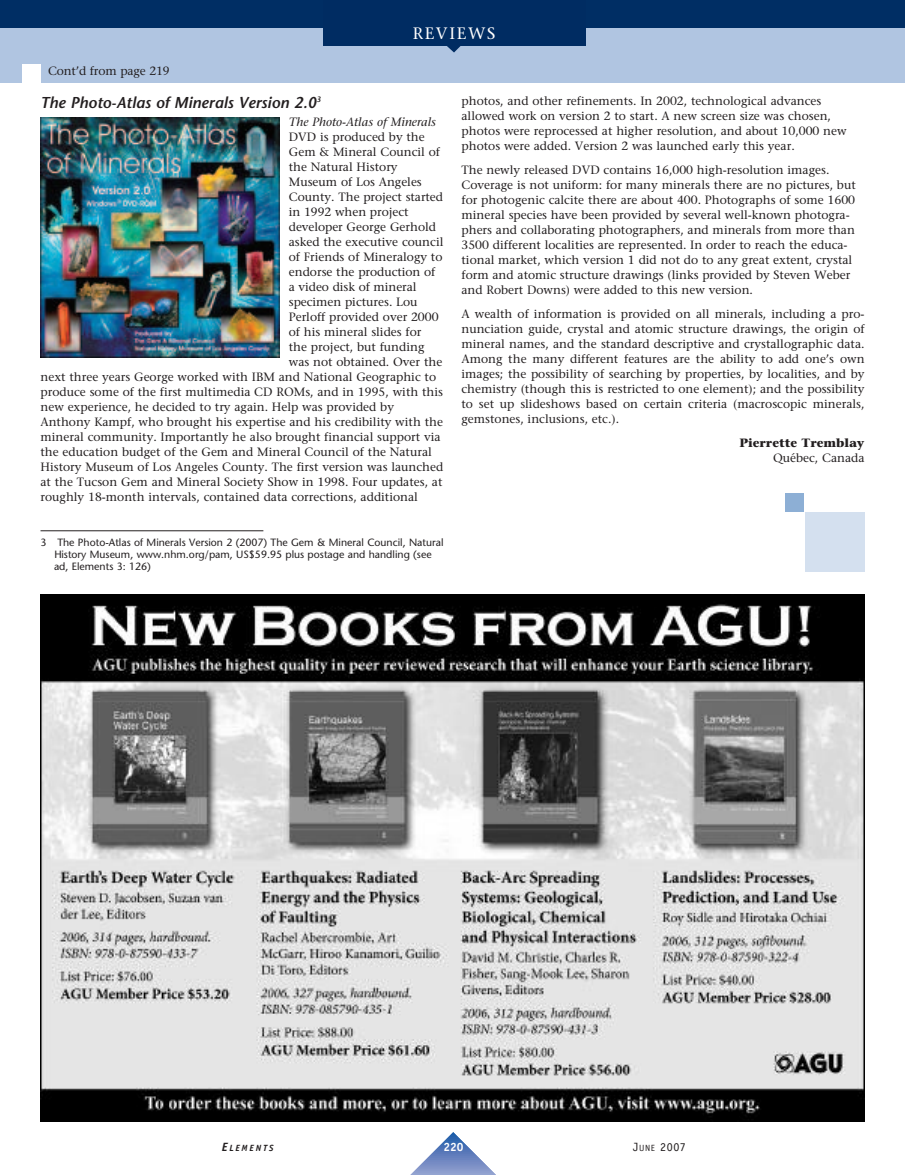
<style>
.page{position:relative;width:905px;height:1175px;background:#fff}
.page>*{position:absolute;margin:0;border:0;box-sizing:border-box;transform-origin:0 0}
.t1{font:16.5px "Stone Serif";letter-spacing:.1em;color:#fff}
.t2{font:italic 600 15.75px "Stone Sans";color:#231f20}
.t3{font:12px/15px "Stone Serif";color:#231f20}
.t4{font:italic 12px "Stone Serif";color:#231f20}
.t5{font:700 12px "Stone Serif";color:#231f20}
.t6{font:12px "Officina Sans";color:#231f20}
.t7{font:700 12px "Officina Sans";color:#fff}
.t8{font:10.5px/12px "Stone Sans";color:#231f20}
.t9{font:italic 700 9px "Officina Sans";letter-spacing:.2em;color:#231f20}
.s1{font-size:12px}
.s2{font-size:9px}
</style>
<div class="page">
<div style="left:0;top:6px;width:904px;height:77px;background:#b0c5e1"></div>
<div style="left:0;top:0;width:904px;height:27px;background:#002e64"></div>
<hr style="left:397px;top:1174px;width:112px;height:1px;background:#93a3d1">
<hr style="left:397px;top:1173px;width:112px;height:1px;background:#90a1d0">
<hr style="left:397px;top:1172px;width:112px;height:1px;background:#8d9ecf">
<hr style="left:397px;top:1171px;width:112px;height:1px;background:#8b9cce">
<hr style="left:397px;top:1170px;width:112px;height:1px;background:#89c">
<hr style="left:397px;top:1169px;width:112px;height:1px;background:#8597cb">
<hr style="left:397px;top:1168px;width:112px;height:1px;background:#8294c9">
<hr style="left:397px;top:1167px;width:112px;height:1px;background:#8092c8">
<hr style="left:397px;top:1166px;width:112px;height:1px;background:#7c90c7">
<hr style="left:397px;top:1165px;width:112px;height:1px;background:#7a8ec6">
<hr style="left:397px;top:1164px;width:112px;height:1px;background:#778cc5">
<hr style="left:397px;top:1163px;width:112px;height:1px;background:#748ac4">
<hr style="left:397px;top:1162px;width:112px;height:1px;background:#7289c3">
<hr style="left:397px;top:1161px;width:112px;height:1px;background:#7086c2">
<hr style="left:397px;top:1160px;width:112px;height:1px;background:#6d85c1">
<hr style="left:397px;top:1159px;width:112px;height:1px;background:#6982c0">
<hr style="left:397px;top:1158px;width:112px;height:1px;background:#6880bf">
<hr style="left:397px;top:1157px;width:112px;height:1px;background:#647fbe">
<hr style="left:397px;top:1156px;width:112px;height:1px;background:#617dbd">
<hr style="left:397px;top:1155px;width:112px;height:1px;background:#5e7bbc">
<hr style="left:397px;top:1154px;width:112px;height:1px;background:#5b79bb">
<hr style="left:397px;top:1153px;width:112px;height:1px;background:#5877b9">
<hr style="left:397px;top:1152px;width:112px;height:1px;background:#5575b8">
<hr style="left:397px;top:1151px;width:112px;height:1px;background:#5273b7">
<hr style="left:397px;top:1150px;width:112px;height:1px;background:#5072b7">
<hr style="left:397px;top:1149px;width:112px;height:1px;background:#4c70b5">
<hr style="left:397px;top:1148px;width:112px;height:1px;background:#476fb5">
<hr style="left:397px;top:1147px;width:112px;height:1px;background:#446db4">
<hr style="left:397px;top:1146px;width:112px;height:1px;background:#416cb3">
<hr style="left:397px;top:1145px;width:112px;height:1px;background:#3c6ab2">
<hr style="left:397px;top:1144px;width:112px;height:1px;background:#3369b1">
<hr style="left:397px;top:1143px;width:112px;height:1px;background:#3167b0">
<hr style="left:397px;top:1142px;width:112px;height:1px;background:#2f66b0">
<hr style="left:397px;top:1141px;width:112px;height:1px;background:#2d65af">
<hr style="left:397px;top:1140px;width:112px;height:1px;background:#2a63ae">
<hr style="left:397px;top:1139px;width:112px;height:1px;background:#2762ad">
<hr style="left:397px;top:1138px;width:112px;height:1px;background:#2460ac">
<hr style="left:397px;top:1137px;width:112px;height:1px;background:#225eab">
<hr style="left:397px;top:1136px;width:112px;height:1px;background:#1e5da9">
<hr style="left:397px;top:1135px;width:112px;height:1px;background:#1c5ba8">
<hr style="left:397px;top:1134px;width:112px;height:1px;background:#175aa8">
<hr style="left:397px;top:1133px;width:112px;height:1px;background:#1158a7">
<hr style="left:397px;top:1132px;width:112px;height:1px;background:#0856a6">
<div style="left:323px;top:0;width:262px;height:45px;background:#002c62"></div>
<svg style="left:446px;top:45px;width:15px;height:7px"></svg>
<hr style="left:40px;top:530px;width:223px;height:1px;background:#231f20">
<img style="left:40px;top:118px;width:240px;height:239px">
<div style="left:22px;top:64px;width:18px;height:19px;background:#fff"></div>
<div style="left:804px;top:512px;width:60px;height:59px;background:#d4e0ef"></div>
<div style="left:785px;top:493px;width:19px;height:19px;background:#8dafd5"></div>
<img style="left:40px;top:594px;width:824px;height:527px">
<p class="t3" style="left:48px;top:64px;width:123px">Cont’d from page 219</p>
<h1 class="t1" style="left:412px;top:27px;width:84px">REVIEWS</h1>
<h2 class="t2" style="left:40px;top:96px;width:282px">The Photo-Atlas of Minerals Version 2.0<sup>3</sup></h2>
<p class="t4" style="left:289px;top:117px;width:149px">The Photo-Atlas of Minerals</p>
<p class="t3" style="left:289px;top:130px;width:137px">DVD is produced by the</p>
<p class="t3" style="left:289px;top:145px;width:153px">Gem &amp; Mineral Council of</p>
<p class="t3" style="left:289px;top:160px;width:110px">the Natural History</p>
<p class="t3" style="left:289px;top:175px;width:134px">Museum of Los Angeles</p>
<p class="t3" style="left:289px;top:190px;width:156px">County. The project started</p>
<p class="t3" style="left:289px;top:205px;width:121px">in 1992 when project</p>
<p class="t3" style="left:289px;top:220px;width:149px">developer George Gerhold</p>
<p class="t3" style="left:289px;top:235px;width:156px">asked the executive council</p>
<p class="t3" style="left:289px;top:250px;width:155px">of Friends of Mineralogy to</p>
<p class="t3" style="left:289px;top:265px;width:148px">endorse the production of</p>
<p class="t3" style="left:289px;top:280px;width:129px">a video disk of mineral</p>
<p class="t3" style="left:289px;top:295px;width:130px">specimen pictures. Lou</p>
<p class="t3" style="left:289px;top:310px;width:151px">Perloff provided over 2000</p>
<p class="t3" style="left:289px;top:325px;width:134px">of his mineral slides for</p>
<p class="t3" style="left:289px;top:340px;width:137px">the project, but funding</p>
<p class="t3" style="left:289px;top:355px;width:155px">was not obtained. Over the</p>
<p class="t3" style="left:41px;top:370px;width:397px">next three years George worked with IBM and National Geographic to</p>
<p class="t3" style="left:41px;top:385px;width:404px">produce some of the first multimedia CD ROMs, and in 1995, with this</p>
<p class="t3" style="left:41px;top:400px;width:355px">new experience, he decided to try again. Help was provided by</p>
<p class="t3" style="left:41px;top:415px;width:404px">Anthony Kampf, who brought his expertise and his credibility with the</p>
<p class="t3" style="left:41px;top:430px;width:401px">mineral community. Importantly he also brought financial support via</p>
<p class="t3" style="left:41px;top:445px;width:393px">the education budget of the Gem and Mineral Council of the Natural</p>
<p class="t3" style="left:41px;top:460px;width:404px">History Museum of Los Angeles County. The first version was launched</p>
<p class="t3" style="left:41px;top:475px;width:403px">at the Tucson Gem and Mineral Society Show in 1998. Four updates, at</p>
<p class="t3" style="left:41px;top:490px;width:379px">roughly 18-month intervals, contained data corrections, additional</p>
<p class="t8" style="left:54px;top:537px;width:391px;text-indent:-13px">3 The Photo-Atlas of Minerals Version 2 (2007) The Gem &amp; Mineral Council, Natural<br>History Museum, www.nhm.org/pam, US$59.95 plus postage and handling (see ad, Elements 3: 126)</p>
<p class="t3" style="left:461px;top:95px;width:386px">photos, and other refinements. In 2002, technological advances allowed work on version 2 to start. A new screen size was chosen, photos were reprocessed at higher resolution, and about 10,000 new photos were added. Version 2 was launched early this year.</p>
<p class="t3" style="left:461px;top:164px;width:396px">The newly released DVD contains 16,000 high-resolution images.<br>Coverage is not uniform: for many minerals there are no pictures, but for photogenic calcite there are about 400. Photographs of some 1600 mineral species have been provided by several well-known photogra&shy;phers and collaborating photographers, and minerals from more than 3500 different localities are represented. In order to reach the educa&shy;tional market, which version 1 did not do to any great extent, crystal form and atomic structure drawings (links provided by Steven Weber and Robert Downs) were added to this new version.</p>
<p class="t3" style="left:461px;top:308px;width:404px;text-align:justify">A wealth of information is provided on all minerals, including a pro&shy;nunciation guide, crystal and atomic structure drawings, the origin of mineral names, and the standard descriptive and crystallographic data.<br>Among the many different features are the ability to add one’s own images; the possibility of searching by properties, by localities, and by chemistry (though this is restricted to one element); and the possibility to set up slideshows based on certain criteria (macroscopic minerals, gemstones, inclusions, etc.).</p>
<p class="t5" style="left:739px;top:438px;width:127px">Pierrette Tremblay</p>
<p class="t3" style="left:773px;top:452px;width:93px">Québec, Canada</p>
<p class="t9" style="left:222px;top:1144px;width:53px"><span class="s1">E</span>LEMENTS</p>
<p class="t7" style="left:443px;top:1142px;width:22px">220</p>
<p class="t6" style="left:633px;top:1142px;width:54px">J<span class="s2">UNE</span> 2007</p>
</div>
